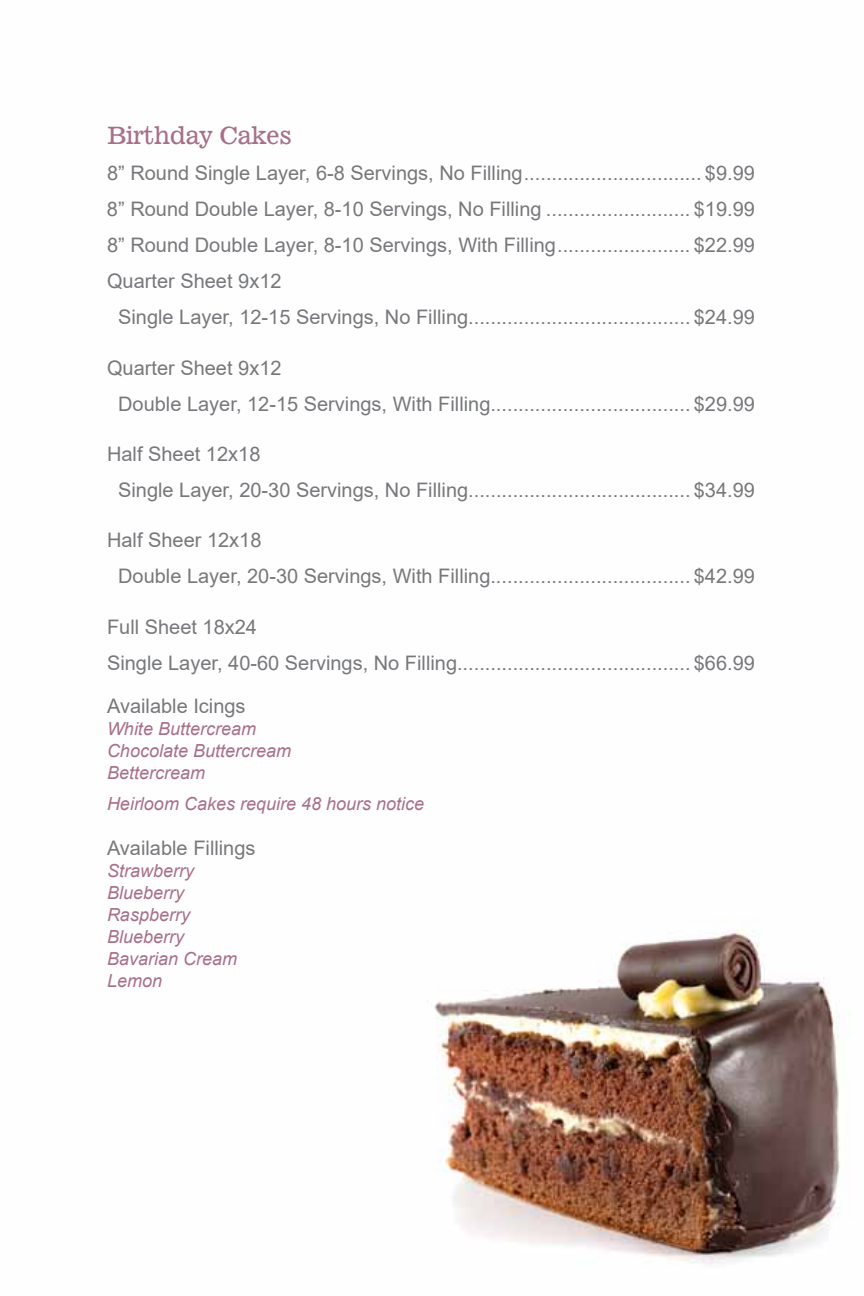
<style>
.page{position:relative;width:864px;height:1296px;background:#fff}
.page>*{position:absolute;margin:0;border:0;box-sizing:border-box;transform-origin:0 0}
.t1{font:24px "News 701 BT Roman A";letter-spacing:-.015em;color:#a77089}
.t2{font:20px/36px "Arial";color:#77787b}
.t3{font:italic 18px/22px "Arial";color:#a77089}
</style>
<div class="page">
<img style="left:434px;top:930px;width:406px;height:335px">
<p class="t1" style="left:107px;top:121px;width:186px">Birthday Cakes</p>
<p class="t2" style="left:107px;top:155px;width:649px">8” Round Single Layer, 6-8 Servings, No Filling................................ $9.99</p>
<p class="t2" style="left:107px;top:191px;width:649px">8” Round Double Layer, 8-10 Servings, No Filling .......................... $19.99</p>
<p class="t2" style="left:107px;top:227px;width:649px">8” Round Double Layer, 8-10 Servings, With Filling........................ $22.99</p>
<p class="t2" style="left:107px;top:263px;width:176px">Quarter Sheet 9x12</p>
<p class="t2" style="left:118px;top:299px;width:638px">Single Layer, 12-15 Servings, No Filling........................................ $24.99</p>
<p class="t2" style="left:118px;top:349px;width:638px;text-indent:-11px">Quarter Sheet 9x12<br>Double Layer, 12-15 Servings, With Filling.................................... $29.99</p>
<p class="t2" style="left:118px;top:436px;width:638px;text-indent:-11px">Half Sheet 12x18<br>Single Layer, 20-30 Servings, No Filling........................................ $34.99</p>
<p class="t2" style="left:118px;top:522px;width:638px;text-indent:-11px">Half Sheer 12x18<br>Double Layer, 20-30 Servings, With Filling.................................... $42.99</p>
<p class="t2" style="left:107px;top:609px;width:649px">Full Sheet 18x24<br>Single Layer, 40-60 Servings, No Filling.......................................... $66.99</p>
<p class="t2" style="left:107px;top:688px;width:140px">Available Icings</p>
<p class="t3" style="left:107px;top:718px;width:186px">White Buttercream<br>Chocolate Buttercream<br>Bettercream</p>
<p class="t3" style="left:107px;top:793px;width:319px">Heirloom Cakes require 48 hours notice</p>
<p class="t2" style="left:107px;top:830px;width:150px">Available Fillings</p>
<p class="t3" style="left:107px;top:860px;width:132px">Strawberry<br>Blueberry<br>Raspberry<br>Blueberry<br>Bavarian Cream<br>Lemon</p>
</div>
